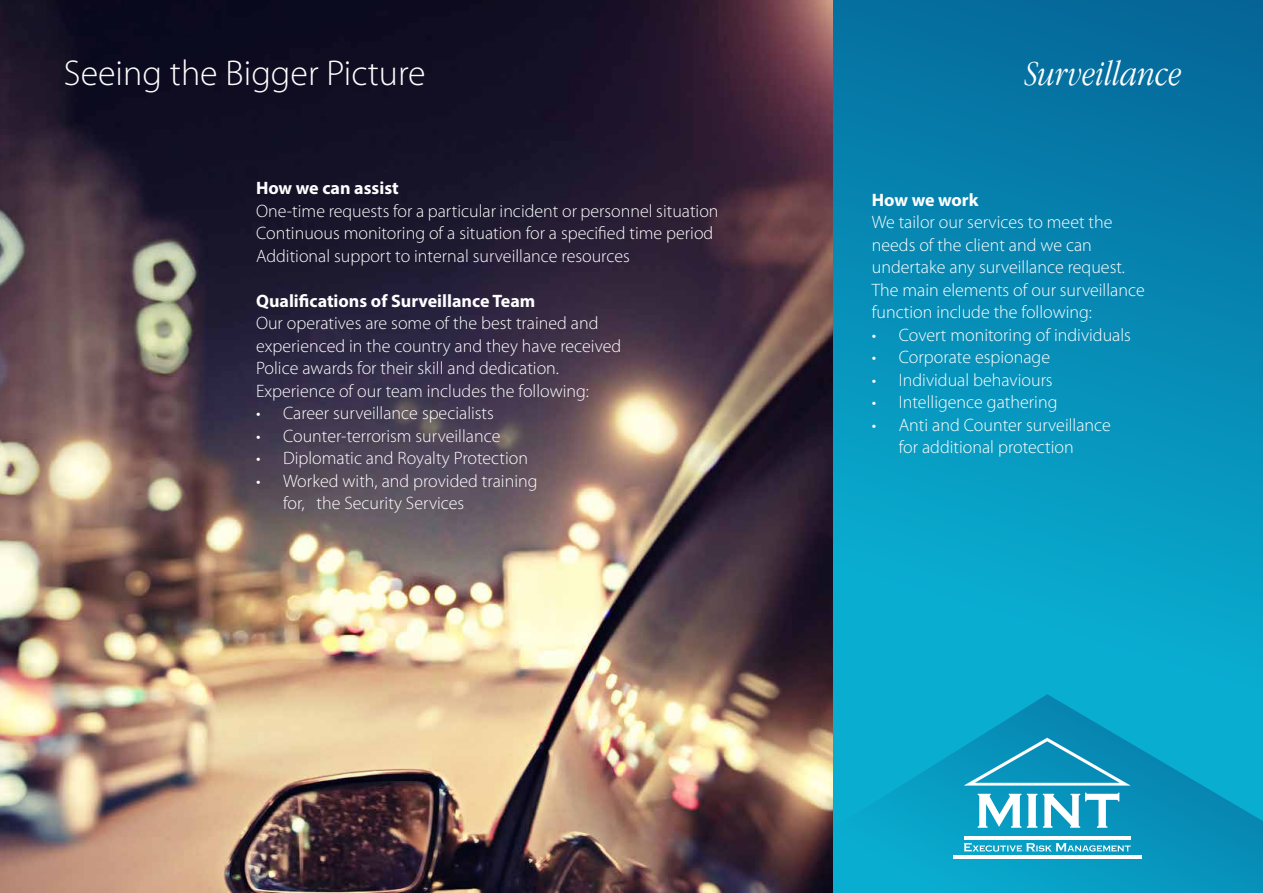
<style>
.page{position:relative;width:1263px;height:893px;background:#fff}
.page>*{position:absolute;margin:0;border:0;box-sizing:border-box;transform-origin:0 0}
.t1{font:300 36px "Myriad Pro";color:#fff}
.t2{font:italic 300 condensed 36px "Garamond IT Cby BT";color:#fff}
.t3{font:300 18px/22.5px "Myriad Pro";color:#fff}
.t4{font:700 18px "Myriad Pro";color:#fff}
</style>
<div class="page">
<svg style="left:833px;top:828px;width:430px;height:65px;background:#089ec4"></svg>
<svg style="left:833px;top:0;width:430px;height:828px;background:#0790b9"></svg>
<svg style="left:978px;top:794px;width:43px;height:34px"></svg>
<svg style="left:1027px;top:794px;width:10px;height:34px"></svg>
<svg style="left:1043px;top:793px;width:76px;height:35px"></svg>
<svg style="left:964px;top:738px;width:166px;height:48px;background:#259cc1"></svg>
<hr style="left:964px;top:836px;width:166px;height:4px;background:#fff">
<hr style="left:953px;top:855px;width:189px;height:4px;background:#fff">
<svg style="left:964px;top:843px;width:166px;height:9px"></svg>
<img style="left:0;top:0;width:833px;height:893px">
<h1 class="t1" style="left:64px;top:51px;width:363px">Seeing the Bigger Picture</h1>
<p class="t4" style="left:256px;top:176px;width:144px">How we can assist</p>
<p class="t3" style="left:256px;top:199px;width:464px">One-time requests for a particular incident or personnel situation<br>Continuous monitoring of a situation for a specified time period<br>Additional support to internal surveillance resources</p>
<p class="t4" style="left:256px;top:289px;width:281px">Qualifications of Surveillance Team</p>
<p class="t3" style="left:256px;top:312px;width:367px">Our operatives are some of the best trained and experienced in the country and they have received Police awards for their skill and dedication.<br>Experience of our team includes the following:</p>
<p class="t3" style="left:256px;top:402px;width:239px">• Career surveillance specialists</p>
<p class="t3" style="left:256px;top:424px;width:246px">• Counter-terrorism surveillance</p>
<p class="t3" style="left:256px;top:447px;width:273px">• Diplomatic and Royalty Protection</p>
<p class="t3" style="left:283px;top:469px;width:256px;text-indent:-27px">• Worked with, and provided training for, the Security Services</p>
<h1 class="t2" style="left:1025px;top:54px;width:158px">Surveillance</h1>
<p class="t4" style="left:872px;top:188px;width:108px">How we work</p>
<p class="t3" style="left:872px;top:211px;width:274px">We tailor our services to meet the needs of the client and we can undertake any surveillance request.<br>The main elements of our surveillance function include the following:</p>
<p class="t3" style="left:872px;top:324px;width:261px">• Covert monitoring of individuals</p>
<p class="t3" style="left:872px;top:346px;width:180px">• Corporate espionage</p>
<p class="t3" style="left:872px;top:369px;width:182px">• Individual behaviours</p>
<p class="t3" style="left:872px;top:391px;width:187px">• Intelligence gathering</p>
<p class="t3" style="left:872px;top:414px;width:241px;text-align:center">• Anti and Counter surveillance for additional protection</p>
</div>
